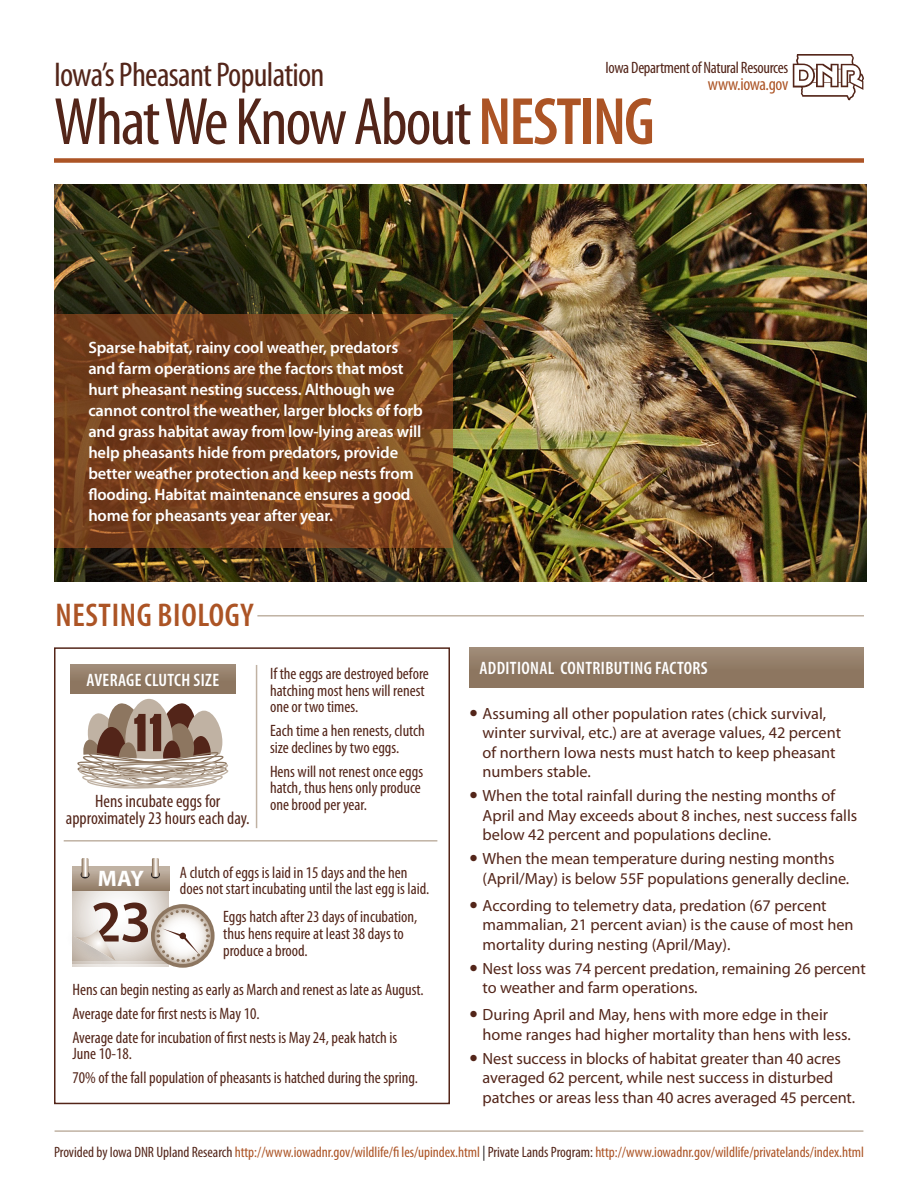
<style>
.page{position:relative;width:918px;height:1188px;background:#fff}
.page>*{position:absolute;margin:0;border:0;box-sizing:border-box;transform-origin:0 0}
.t1{font:condensed 67.5px "Myriad Pro";letter-spacing:-.03em;color:#532519}
.t2{font:condensed 34.5px "Myriad Pro";letter-spacing:-.02em;color:#532519}
.t3{font:600 condensed 33px "Myriad Pro";letter-spacing:.02em;color:#ac5425}
.t4{font:700 22.5px "Myriad Pro";color:#fff}
.t5{font:condensed 18px/16.5px "Myriad Pro";color:#532519;text-align:center}
.t6{font:600 condensed 18px "Myriad Pro";letter-spacing:.02em;color:#fff}
.t7{font:condensed 18px "Myriad Pro";letter-spacing:-.02em;color:#ac5425}
.t8{font:condensed 16.5px/16.5px "Myriad Pro";color:#532519}
.t9{font:600 16.5px/21px "Myriad Pro";letter-spacing:-.01em;color:#fff}
.t10{font:condensed 16.5px "Myriad Pro";letter-spacing:-.02em;color:#532519}
.t11{font:16.35px/19.5px "Myriad Pro";color:#532519}
.t12{font:condensed 15px "Myriad Pro";color:#ac5425}
.s1{font-weight:600;color:#ac5425}
.s2{color:#532519}
.s3{color:#231f20}
</style>
<div class="page">
<img style="left:54px;top:184px;width:812px;height:397px">
<div style="left:70px;top:665px;width:165px;height:28px;background:linear-gradient(to bottom,#9e8a75,#89725b)"></div>
<svg style="left:793px;top:54px;width:71px;height:46px"></svg>
<div style="left:54px;top:158px;width:810px;height:5px;background:#ac5425"></div>
<hr style="left:64px;top:840px;width:373px;height:2px;background:#c0b2a3">
<div style="left:54px;top:647px;width:396px;height:457px;border:2px solid #532519"></div>
<hr style="left:256px;top:665px;width:1px;height:163px;background:#c0b2a3">
<svg style="left:77px;top:699px;width:152px;height:90px"></svg>
<svg style="left:72px;top:891px;width:97px;height:70px"></svg>
<div style="left:64px;top:928px;width:57px;height:42px;background:#231f20;opacity:.75"></div>
<div style="left:72px;top:867px;width:97px;height:24px;background:linear-gradient(to bottom,#c4b6a9,#927c66)"></div>
<svg style="left:73px;top:903px;width:75px;height:58px"></svg>
<svg style="left:82px;top:858px;width:7px;height:19px"></svg>
<svg style="left:152px;top:858px;width:7px;height:19px"></svg>
<svg style="left:151px;top:904px;width:64px;height:64px"></svg>
<svg style="left:155px;top:908px;width:56px;height:56px"></svg>
<hr style="left:257px;top:615px;width:607px;height:2px;background:#c0b2a3">
<hr style="left:55px;top:1130px;width:808px;height:2px;background:#c0b2a3">
<div style="left:469px;top:647px;width:395px;height:40px;background:linear-gradient(to bottom,#9e8a76,#89715b)"></div>
<svg style="left:54px;top:314px;width:398px;height:233px;background:#77421d"></svg>
<p class="t10" style="left:606px;top:58px;width:184px">Iowa Department of Natural Resources</p>
<p class="t7" style="left:708px;top:73px;width:82px">www.iowa.gov</p>
<p class="t2" style="left:54px;top:53px;width:272px">Iowa’s Pheasant Population</p>
<p class="t1" style="left:54px;top:81px;width:602px">What We Know About<span class="s1">NESTING</span></p>
<p class="t9" style="left:88px;top:337px;width:336px">Sparse habitat, rainy cool weather, predators and farm operations are the factors that most hurt pheasant nesting success. Although we cannot control the weather, larger blocks of forb and grass habitat away from low-lying areas will help pheasants hide from predators, provide better weather protection and keep nests from flooding. Habitat maintenance ensures a good home for pheasants year after year.</p>
<p class="t3" style="left:55px;top:594px;width:200px">NESTING BIOLOGY</p>
<p class="t6" style="left:87px;top:669px;width:134px">AVERAGE CLUTCH SIZE</p>
<p class="t5" style="left:66px;top:793px;width:185px">Hens incubate eggs for approximately 23 hours each day.</p>
<p class="t8" style="left:270px;top:665px;width:160px">If the eggs are destroyed before hatching most hens will renest one or two times.</p>
<p class="t8" style="left:270px;top:722px;width:156px">Each time a hen renests, clutch size declines by two eggs.</p>
<p class="t8" style="left:270px;top:763px;width:155px">Hens will not renest once eggs hatch, thus hens only produce one brood per year.</p>
<p class="t4" style="left:98px;top:864px;width:48px">MAY</p>
<p class="t8" style="left:180px;top:864px;width:251px">A clutch of eggs is laid in 15 days and the hen does not start incubating until the last egg is laid.</p>
<p class="t8" style="left:223px;top:908px;width:196px;line-height:17.2px">Eggs hatch after 23 days of incubation, thus hens require at least 38 days to produce a brood.</p>
<p class="t8" style="left:72px;top:981px;width:353px">Hens can begin nesting as early as March and renest as late as August.</p>
<p class="t8" style="left:72px;top:1005px;width:189px">Average date for first nests is May 10.</p>
<p class="t8" style="left:72px;top:1029px;width:326px">Average date for incubation of first nests is May 24, peak hatch is</p>
<p class="t8" style="left:72px;top:1045px;width:61px">June 10-18.</p>
<p class="t8" style="left:72px;top:1069px;width:347px">70% of the fall population of pheasants is hatched during the spring.</p>
<p class="t6" style="left:479px;top:657px;width:230px">ADDITIONAL CONTRIBUTING FACTORS</p>
<p class="t11" style="left:483px;top:703px;width:360px">Assuming all other population rates (chick survival, winter survival, etc.) are at average values, 42 percent of northern Iowa nests must hatch to keep pheasant numbers stable.</p>
<p class="t11" style="left:483px;top:786px;width:376px">When the total rainfall during the nesting months of<br>April and May exceeds about 8 inches, nest success falls below 42 percent and populations decline.</p>
<p class="t11" style="left:483px;top:849px;width:368px">When the mean temperature during nesting months (April/May) is below 55F populations generally decline.</p>
<p class="t11" style="left:483px;top:895px;width:372px">According to telemetry data, predation (67 percent mammalian, 21 percent avian) is the cause of most hen mortality during nesting (April/May).</p>
<p class="t11" style="left:483px;top:958px;width:385px">Nest loss was 74 percent predation, remaining 26 percent to weather and farm operations.</p>
<p class="t11" style="left:483px;top:1005px;width:370px">During April and May, hens with more edge in their home ranges had higher mortality than hens with less.</p>
<p class="t11" style="left:483px;top:1048px;width:374px">Nest success in blocks of habitat greater than 40 acres averaged 62 percent, while nest success in disturbed patches or areas less than 40 acres averaged 45 percent.</p>
<p class="t12" style="left:54px;top:1143px;width:812px"><span class="s2">Provided by Iowa DNR Upland Research</span> http://www.iowadnr.gov/wildlife/fi les/upindex.html <span class="s3">|</span> <span class="s2">Private Lands Program:</span> http://www.iowadnr.gov/wildlife/privatelands/index.html</p>
</div>
